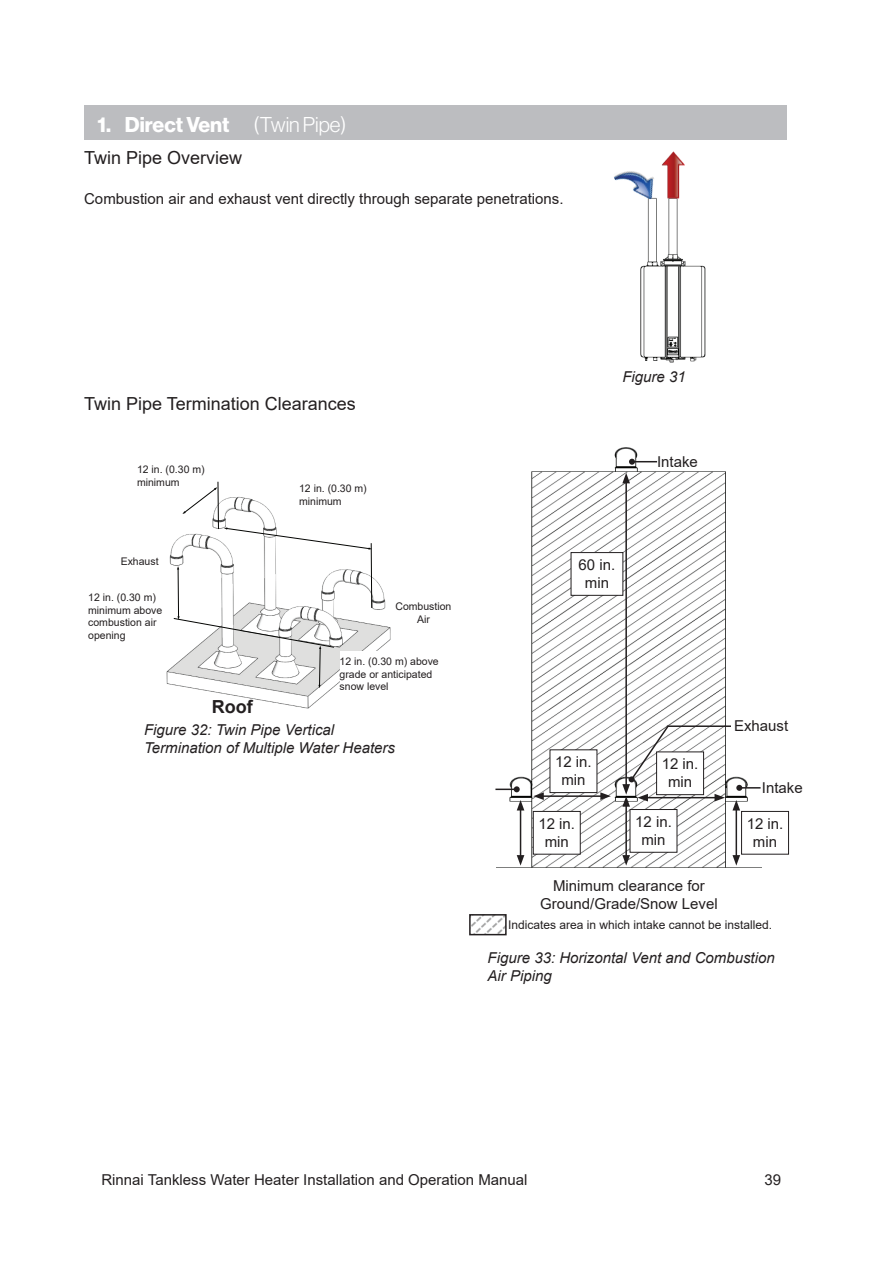
<style>
.page{position:relative;width:893px;height:1263px;background:#fff}
.page>*{position:absolute;margin:0;border:0;box-sizing:border-box;transform-origin:0 0}
.t1{font:21px "N Haas Grotesk DS Std 75 Bd";color:#fff}
.t2{font:18px "Arial";color:#231f20}
.t3{font:700 18px "Arial";color:#231f20}
.t4{font:15px/18px "Arial";color:#231f20;text-align:center}
.t5{font:italic 15px/18px "Arial";color:#231f20}
.t6{font:12px "Arial";color:#231f20}
.t7{font:10.5px/12.6px "Arial";color:#231f20}
.s1{font-family:"N Haas Grotesk DS Std 45 Lt"}
</style>
<div class="page">
<div style="left:84px;top:105px;width:702px;height:35px;background:#bcbdc0"></div>
<img style="left:640px;top:199px;width:66px;height:164px">
<img style="left:614px;top:171px;width:48px;height:39px">
<img style="left:662px;top:151px;width:23px;height:48px">
<img style="left:166px;top:545px;width:225px;height:164px">
<svg style="left:173px;top:481px;width:200px;height:207px"></svg>
<div style="left:112px;top:551px;width:55px;height:18px;background:#fff"></div>
<div style="left:88px;top:587px;width:81px;height:56px;background:#fff"></div>
<div style="left:137px;top:460px;width:73px;height:30px;background:#fff"></div>
<div style="left:299px;top:478px;width:81px;height:30px;background:#fff"></div>
<div style="left:390px;top:596px;width:67px;height:30px;background:#fff"></div>
<div style="left:340px;top:651px;width:114px;height:43px;background:#fff"></div>
<img style="left:472px;top:917px;width:32px;height:15px">
<div style="left:469px;top:914px;width:38px;height:21px;border:2px solid #231f20"></div>
<img style="left:496px;top:447px;width:266px;height:421px">
<hr style="left:625px;top:481px;width:2px;height:305px;background:#231f20">
<svg style="left:622px;top:473px;width:8px;height:10px"></svg>
<hr style="left:625px;top:804px;width:2px;height:53px;background:#231f20">
<svg style="left:622px;top:855px;width:8px;height:11px"></svg>
<hr style="left:646px;top:797px;width:71px;height:1px;background:#231f20">
<svg style="left:714px;top:794px;width:11px;height:7px"></svg>
<hr style="left:541px;top:795px;width:62px;height:2px;background:#231f20">
<svg style="left:533px;top:792px;width:11px;height:8px"></svg>
<svg style="left:600px;top:792px;width:11px;height:8px"></svg>
<hr style="left:520px;top:808px;width:1px;height:49px;background:#231f20">
<svg style="left:517px;top:800px;width:7px;height:10px"></svg>
<svg style="left:517px;top:855px;width:7px;height:11px"></svg>
<hr style="left:736px;top:808px;width:1px;height:49px;background:#231f20">
<svg style="left:732px;top:800px;width:8px;height:10px"></svg>
<svg style="left:732px;top:855px;width:8px;height:11px"></svg>
<svg style="left:629px;top:459px;width:28px;height:6px"></svg>
<div style="left:571px;top:553px;width:52px;height:42px;background:#fff"></div>
<div style="left:550px;top:750px;width:47px;height:42px;background:#fff"></div>
<div style="left:657px;top:752px;width:47px;height:43px;background:#fff"></div>
<div style="left:656px;top:752px;width:48px;height:43px;border:1px solid #231f20"></div>
<div style="left:533px;top:811px;width:47px;height:43px;background:#fff"></div>
<div style="left:533px;top:811px;width:47px;height:43px;border:1px solid #231f20"></div>
<div style="left:630px;top:809px;width:47px;height:43px;background:#fff"></div>
<div style="left:741px;top:811px;width:47px;height:43px;background:#fff"></div>
<div style="left:741px;top:811px;width:48px;height:43px;border:1px solid #231f20"></div>
<svg style="left:736px;top:785px;width:25px;height:6px"></svg>
<hr style="left:495px;top:788px;width:22px;height:2px;background:#231f20">
<svg style="left:514px;top:786px;width:6px;height:6px"></svg>
<svg style="left:622px;top:724px;width:48px;height:83px"></svg>
<hr style="left:667px;top:725px;width:64px;height:2px;background:#231f20">
<h1 class="t1" style="left:98px;top:112px;width:250px">1. Direct Vent <span class="s1">(Twin Pipe)</span></h1>
<p class="t2" style="left:84px;top:145px;width:160px">Twin Pipe Overview</p>
<p class="t4" style="left:84px;top:190px;width:481px">Combustion air and exhaust vent directly through separate penetrations.</p>
<p class="t2" style="left:84px;top:392px;width:273px">Twin Pipe Termination Clearances</p>
<p class="t7" style="left:137px;top:463px;width:69px">12 in. (0.30 m) minimum</p>
<p class="t7" style="left:121px;top:555px;width:39px">Exhaust</p>
<p class="t7" style="left:88px;top:591px;width:76px">12 in. (0.30 m) minimum above combustion air opening</p>
<p class="t3" style="left:212px;top:694px;width:42px">Roof</p>
<p class="t7" style="left:299px;top:482px;width:69px">12 in. (0.30 m) minimum</p>
<p class="t7" style="left:395px;top:600px;width:58px;text-align:center">Combustion<br>Air</p>
<p class="t7" style="left:340px;top:655px;width:101px">12 in. (0.30 m) above grade or anticipated snow level</p>
<p class="t5" style="left:622px;top:368px;width:65px">Figure 31</p>
<p class="t4" style="left:657px;top:453px;width:42px">Intake</p>
<p class="t4" style="left:579px;top:555px;width:38px">60 in. min</p>
<p class="t5" style="left:144px;top:721px;width:252px">Figure 32: Twin Pipe Vertical<br>Termination of Multiple Water Heaters</p>
<p class="t4" style="left:734px;top:717px;width:56px">Exhaust</p>
<p class="t4" style="left:555px;top:752px;width:38px">12 in. min</p>
<p class="t4" style="left:662px;top:755px;width:38px">12 in. min</p>
<p class="t4" style="left:538px;top:814px;width:38px">12 in. min</p>
<p class="t4" style="left:635px;top:812px;width:38px">12 in. min</p>
<p class="t4" style="left:747px;top:814px;width:38px">12 in. min</p>
<p class="t4" style="left:762px;top:779px;width:42px">Intake</p>
<p class="t4" style="left:540px;top:876px;width:179px">Minimum clearance for<br>Ground/Grade/Snow Level</p>
<p class="t6" style="left:508px;top:916px;width:266px">Indicates area in which intake cannot be installed.</p>
<p class="t5" style="left:488px;top:949px;width:289px">Figure 33: Horizontal Vent and Combustion<br>Air Piping</p>
<p class="t4" style="left:101px;top:1171px;width:428px">Rinnai Tankless Water Heater Installation and Operation Manual</p>
<p class="t4" style="left:764px;top:1171px;width:18px">39</p>
</div>
